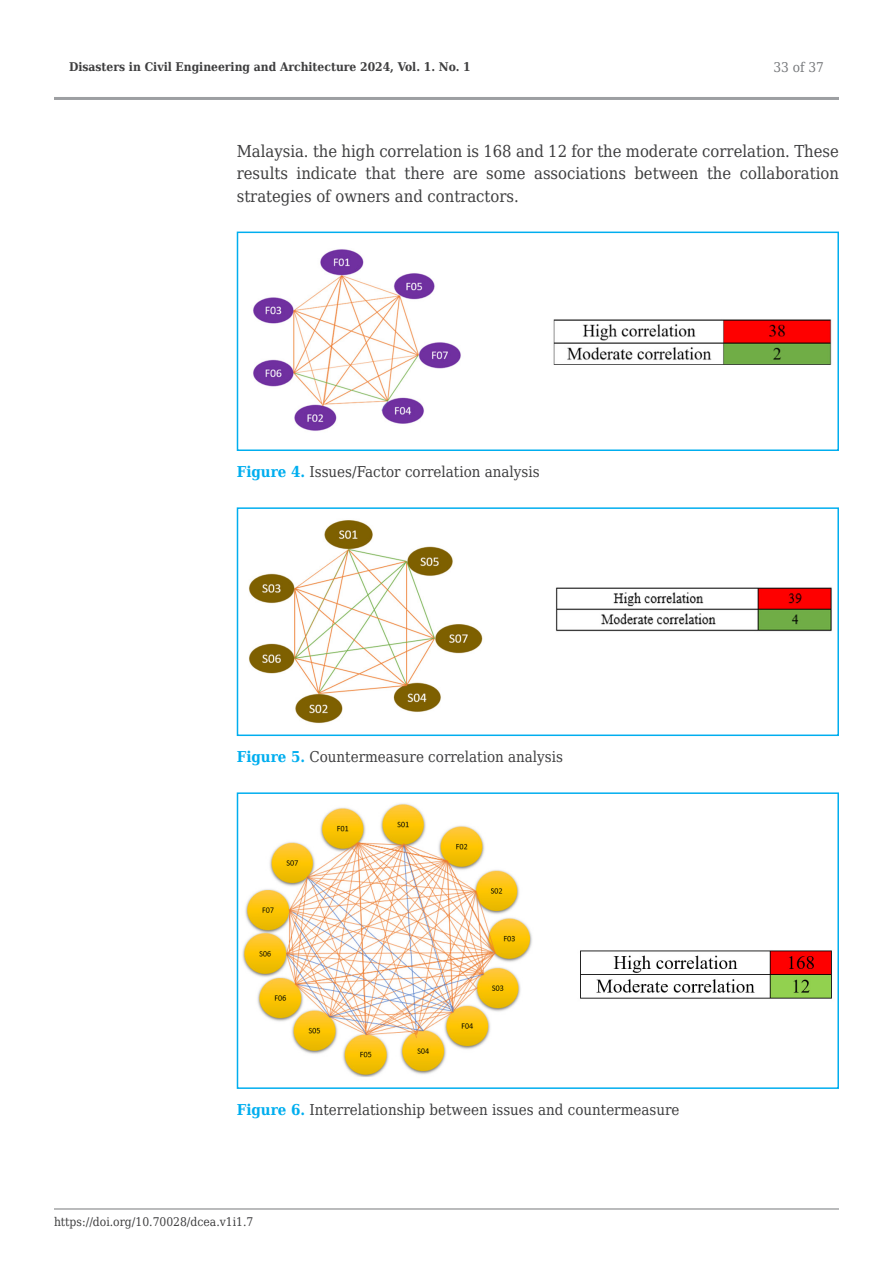
<style>
.page{position:relative;width:893px;height:1263px;background:#fff}
.page>*{position:absolute;margin:0;border:0;box-sizing:border-box;transform-origin:0 0}
.t1{font:16.5px/22.5px "DejaVu Serif Condensed";color:#3e3e3f;text-align:justify}
.t2{font:15px "DejaVu Serif Condensed";color:#3e3e3f}
.t3{font:13.5px "DejaVu Serif Condensed";color:#76787b}
.t4{font:700 12px "DejaVu Serif Condensed";color:#3e3e3f}
.t5{font:12px "DejaVu Serif Condensed";color:#3e3e3f}
.s1{font-weight:700;color:#00aeef}
</style>
<div class="page">
<hr style="left:54px;top:97px;width:785px;height:3px;background:#9d9fa2">
<hr style="left:54px;top:1208px;width:785px;height:1px;background:#76787b">
<img style="left:253px;top:249px;width:579px;height:182px">
<div style="left:237px;top:232px;width:602px;height:219px;border:2px solid #00aeef"></div>
<img style="left:248px;top:520px;width:584px;height:204px">
<div style="left:237px;top:507px;width:602px;height:229px;border:2px solid #00aeef"></div>
<img style="left:242px;top:803px;width:590px;height:274px">
<div style="left:237px;top:792px;width:602px;height:297px;border:2px solid #00aeef"></div>
<p class="t4" style="left:69px;top:57px;width:403px">Disasters in Civil Engineering and Architecture 2024, Vol. 1. No. 1</p>
<p class="t3" style="left:773px;top:57px;width:52px">33 of 37</p>
<p class="t1" style="left:237px;top:139px;width:604px">Malaysia. the high correlation is 168 and 12 for the moderate correlation. These results indicate that there are some associations between the collaboration strategies of owners and contractors.</p>
<p class="t2" style="left:237px;top:461px;width:304px"><span class="s1">Figure 4.</span> Issues/Factor correlation analysis</p>
<p class="t2" style="left:237px;top:746px;width:328px"><span class="s1">Figure 5.</span> Countermeasure correlation analysis</p>
<p class="t2" style="left:237px;top:1099px;width:444px"><span class="s1">Figure 6.</span> Interrelationship between issues and countermeasure</p>
<p class="t5" style="left:54px;top:1212px;width:201px">https://doi.org/10.70028/dcea.v1i1.7</p>
</div>
